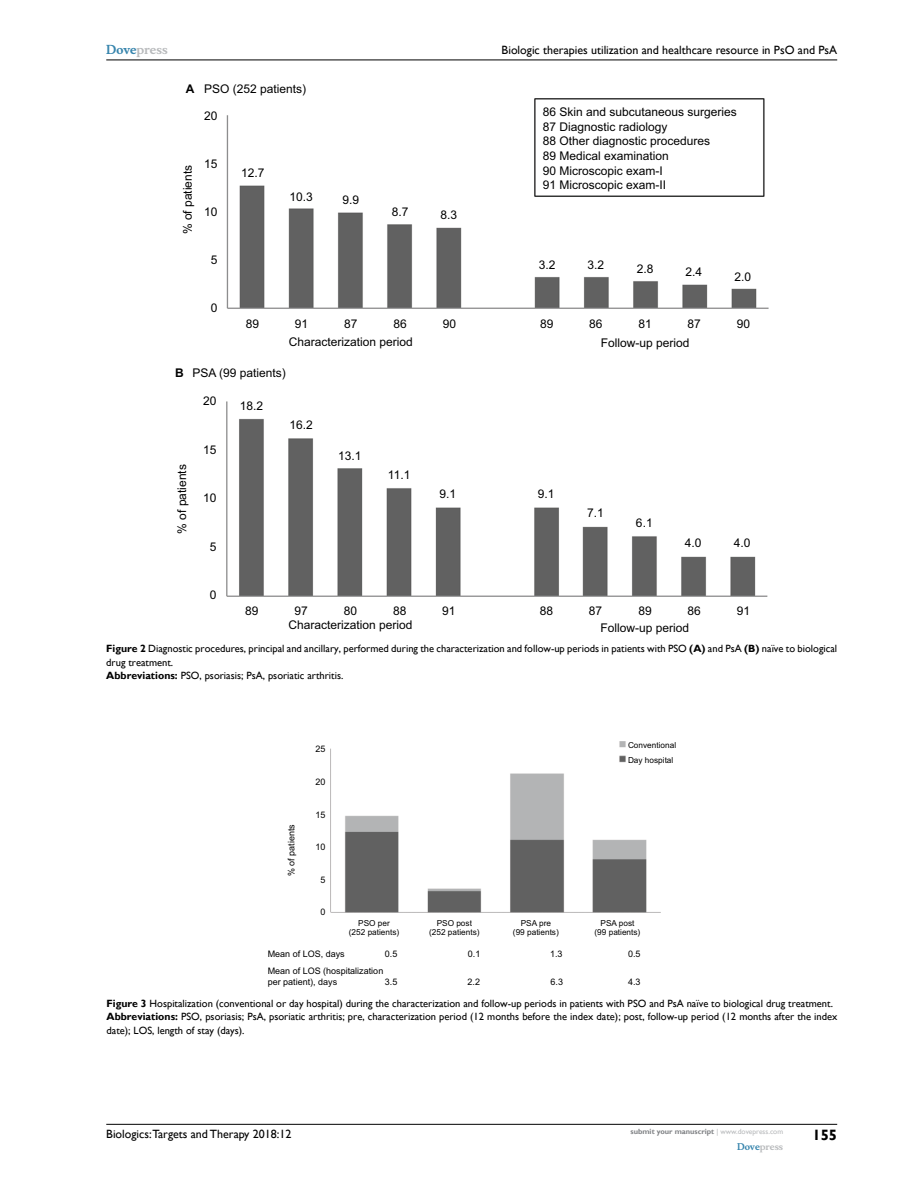
<style>
.page{position:relative;width:918px;height:1188px;background:#fff}
.page>*{position:absolute;margin:0;border:0;box-sizing:border-box;transform-origin:0 0}
.t1{font:700 15px "Gill Sans";color:#000}
.t2{font:12px/14.5px "Arial";color:#000}
.t3{font:12px "Gill Sans";color:#000}
.t4{font:700 12px "Musee";color:#b8babc}
.t5{font:10.5px/13.5px "Gill Sans";color:#000}
.t6{font:9px/10.8px "Arial";color:#000}
.t7{font:700 9px "Musee";color:#b8babc}
.t8{font:8.25px/9.9px "Arial";color:#000;text-align:center}
.t9{font:700 7.5px "Gill Sans";color:#808285}
.s1{color:#3785ad}
.s2{font-weight:700}
.s3{font-weight:400;color:#b8babc}
</style>
<div class="page">
<hr style="left:106px;top:1124px;width:731px;height:1px;background:#000">
<hr style="left:106px;top:60px;width:731px;height:1px;background:#000">
<img style="left:226px;top:99px;width:542px;height:497px">
<img style="left:331px;top:742px;width:330px;height:171px">
<p class="t4" style="left:106px;top:43px;width:63px"><span class="s1">Dove</span>press</p>
<p class="t3" style="left:502px;top:43px;width:337px">Biologic therapies utilization and healthcare resource in PsO and PsA</p>
<p class="t2" style="left:186px;top:82px;width:122px"><span class="s2">A</span> PSO (252 patients)</p>
<p class="t2" style="left:204px;top:109px;width:15px">20</p>
<p class="t2" style="left:180px;top:234px;width:71px;rotate:-90deg">% of patients</p>
<p class="t2" style="left:204px;top:157px;width:15px">15</p>
<p class="t2" style="left:204px;top:205px;width:15px">10</p>
<p class="t2" style="left:211px;top:253px;width:8px">5</p>
<p class="t2" style="left:211px;top:301px;width:8px">0</p>
<p class="t2" style="left:241px;top:166px;width:25px">12.7</p>
<p class="t2" style="left:289px;top:189px;width:25px">10.3</p>
<p class="t2" style="left:342px;top:193px;width:18px">9.9</p>
<p class="t2" style="left:392px;top:205px;width:18px">8.7</p>
<p class="t2" style="left:441px;top:208px;width:18px">8.3</p>
<p class="t2" style="left:246px;top:317px;width:15px">89</p>
<p class="t2" style="left:295px;top:317px;width:15px">91</p>
<p class="t2" style="left:344px;top:317px;width:15px">87</p>
<p class="t2" style="left:393px;top:317px;width:15px">86</p>
<p class="t2" style="left:443px;top:317px;width:15px">90</p>
<p class="t2" style="left:543px;top:105px;width:196px">86 Skin and subcutaneous surgeries<br>87 Diagnostic radiology<br>88 Other diagnostic procedures<br>89 Medical examination<br>90 Microscopic exam-I<br>91 Microscopic exam-II</p>
<p class="t2" style="left:539px;top:257px;width:18px">3.2</p>
<p class="t2" style="left:587px;top:257px;width:18px">3.2</p>
<p class="t2" style="left:637px;top:262px;width:18px">2.8</p>
<p class="t2" style="left:686px;top:265px;width:18px">2.4</p>
<p class="t2" style="left:735px;top:269px;width:18px">2.0</p>
<p class="t2" style="left:540px;top:317px;width:15px">89</p>
<p class="t2" style="left:589px;top:317px;width:15px">86</p>
<p class="t2" style="left:638px;top:317px;width:15px">81</p>
<p class="t2" style="left:688px;top:317px;width:15px">87</p>
<p class="t2" style="left:737px;top:317px;width:15px">90</p>
<p class="t2" style="left:289px;top:335px;width:126px">Characterization period</p>
<p class="t2" style="left:601px;top:336px;width:90px">Follow-up period</p>
<p class="t2" style="left:175px;top:366px;width:112px"><span class="s2">B</span> PSA (99 patients)</p>
<p class="t2" style="left:203px;top:394px;width:15px">20</p>
<p class="t2" style="left:175px;top:534px;width:71px;rotate:-90deg">% of patients</p>
<p class="t2" style="left:203px;top:442px;width:15px">15</p>
<p class="t2" style="left:203px;top:491px;width:15px">10</p>
<p class="t2" style="left:210px;top:539px;width:8px">5</p>
<p class="t2" style="left:240px;top:399px;width:25px">18.2</p>
<p class="t2" style="left:289px;top:418px;width:25px">16.2</p>
<p class="t2" style="left:338px;top:449px;width:25px">13.1</p>
<p class="t2" style="left:388px;top:467px;width:24px">11.1</p>
<p class="t2" style="left:440px;top:487px;width:18px">9.1</p>
<p class="t2" style="left:538px;top:487px;width:18px">9.1</p>
<p class="t2" style="left:587px;top:506px;width:18px">7.1</p>
<p class="t2" style="left:636px;top:516px;width:18px">6.1</p>
<p class="t2" style="left:685px;top:535px;width:18px">4.0</p>
<p class="t2" style="left:734px;top:535px;width:18px">4.0</p>
<p class="t2" style="left:210px;top:588px;width:8px">0</p>
<p class="t2" style="left:540px;top:604px;width:15px">88</p>
<p class="t2" style="left:589px;top:604px;width:15px">87</p>
<p class="t2" style="left:638px;top:604px;width:15px">89</p>
<p class="t2" style="left:688px;top:604px;width:15px">86</p>
<p class="t2" style="left:737px;top:604px;width:15px">91</p>
<p class="t5" style="left:106px;top:642px;width:732px"><span class="s2">Figure 2</span> Diagnostic procedures, principal and ancillary, performed during the characterization and follow-up periods in patients with PSO <span class="s2">(A)</span> and PsA <span class="s2">(B)</span> naïve to biological drug treatment.<br><span class="s2">Abbreviations:</span> PSO, psoriasis; PsA, psoriatic arthritis.</p>
<p class="t2" style="left:245px;top:604px;width:15px">89</p>
<p class="t2" style="left:295px;top:604px;width:15px">97</p>
<p class="t2" style="left:344px;top:604px;width:15px">80</p>
<p class="t2" style="left:393px;top:604px;width:15px">88</p>
<p class="t2" style="left:442px;top:604px;width:15px">91</p>
<p class="t2" style="left:288px;top:617px;width:126px">Characterization period</p>
<p class="t2" style="left:601px;top:620px;width:90px">Follow-up period</p>
<p class="t8" style="left:628px;top:738px;width:50px;line-height:14.7px;text-align:left">Conventional<br>Day hospital</p>
<p class="t6" style="left:316px;top:744px;width:12px">25</p>
<p class="t6" style="left:316px;top:777px;width:12px">20</p>
<p class="t6" style="left:316px;top:809px;width:12px">15</p>
<p class="t6" style="left:316px;top:842px;width:12px">10</p>
<p class="t6" style="left:321px;top:874px;width:7px">5</p>
<p class="t6" style="left:321px;top:907px;width:7px">0</p>
<p class="t6" style="left:268px;top:948px;width:79px">Mean of LOS, days</p>
<p class="t6" style="left:385px;top:948px;width:14px">0.5</p>
<p class="t6" style="left:286px;top:876px;width:54px;rotate:-90deg">% of patients</p>
<p class="t8" style="left:349px;top:918px;width:52px">PSO per<br>(252 patients)</p>
<p class="t8" style="left:429px;top:918px;width:52px">PSO post (252 patients)</p>
<p class="t8" style="left:513px;top:918px;width:47px">PSA pre<br>(99 patients)</p>
<p class="t8" style="left:595px;top:918px;width:47px">PSA post (99 patients)</p>
<p class="t6" style="left:628px;top:948px;width:14px">0.5</p>
<p class="t6" style="left:628px;top:977px;width:14px">4.3</p>
<p class="t5" style="left:106px;top:996px;width:732px"><span class="s2">Figure 3</span> Hospitalization (conventional or day hospital) during the characterization and follow-up periods in patients with PSO and PsA naïve to biological drug treatment.<br><span class="s2">Abbreviations:</span> PSO, psoriasis; PsA, psoriatic arthritis; pre, characterization period (12 months before the index date); post, follow-up period (12 months after the index date); LOS, length of stay (days).</p>
<p class="t6" style="left:468px;top:948px;width:14px">0.1</p>
<p class="t6" style="left:550px;top:948px;width:14px">1.3</p>
<p class="t6" style="left:468px;top:976px;width:14px">2.2</p>
<p class="t6" style="left:551px;top:976px;width:14px">6.3</p>
<p class="t6" style="left:268px;top:965px;width:117px">Mean of LOS (hospitalization per patient), days</p>
<p class="t6" style="left:385px;top:976px;width:14px">3.5</p>
<p class="t3" style="left:106px;top:1127px;width:187px">Biologics:Targets and Therapy 2018:12</p>
<p class="t9" style="left:631px;top:1127px;width:154px">submit your manuscript <span class="s3">| www.dovepress.com</span></p>
<p class="t7" style="left:737px;top:1141px;width:48px"><span class="s1">Dove</span>press</p>
<h1 class="t1" style="left:812px;top:1126px;width:26px">155</h1>
</div>
